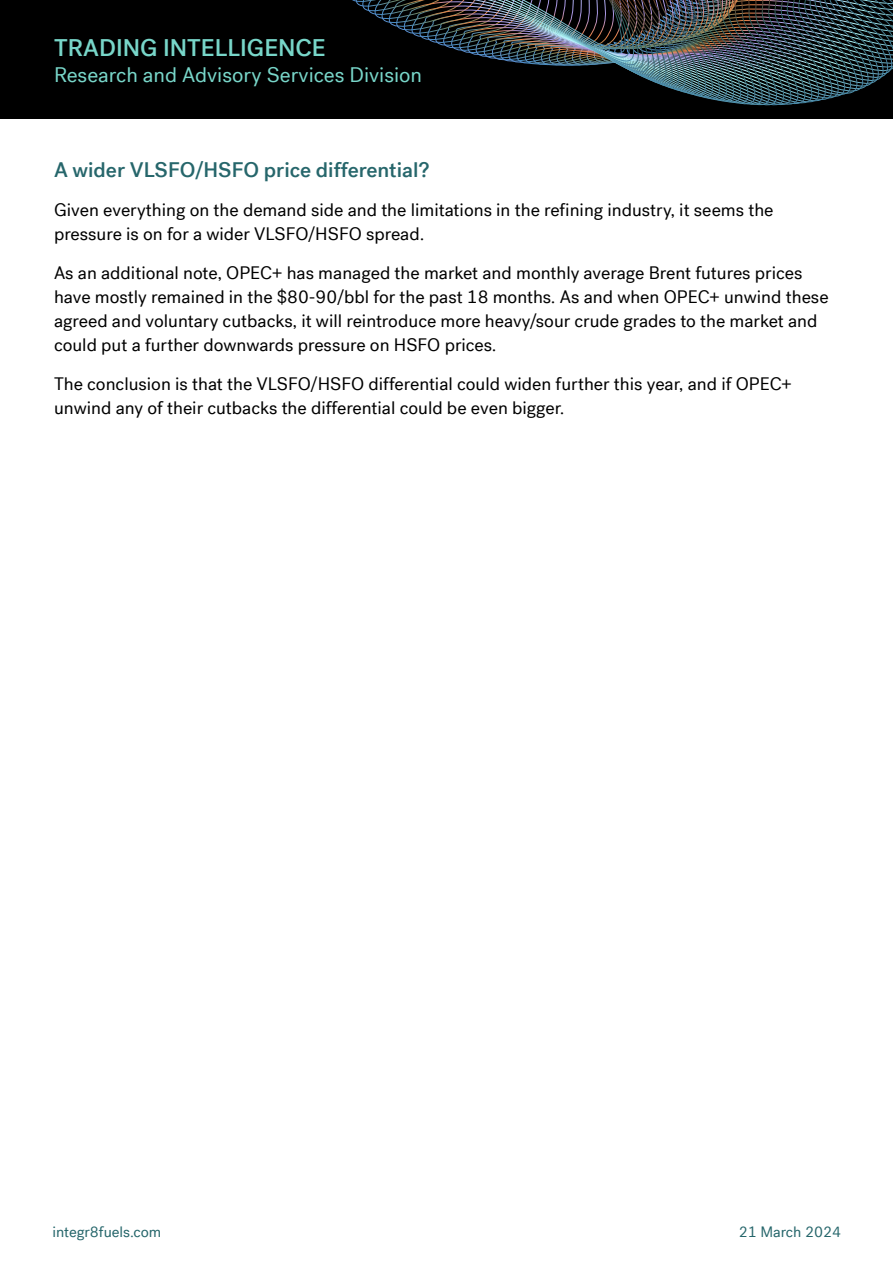
<style>
.page{position:relative;width:893px;height:1263px;background:#fff}
.page>*{position:absolute;margin:0;border:0;box-sizing:border-box;transform-origin:0 0}
.t1{font:500 24px "Post Grotesk";color:#78d6c9}
.t2{font:21px "Post Grotesk";color:#78d6c9}
.t3{font:500 21px "Post Grotesk";color:#26666b}
.t4{font:18px/24px "Post Grotesk";color:#000}
.t5{font:15px "Post Grotesk";color:#26666b}
</style>
<div class="page">
<div style="left:0;top:0;width:893px;height:119px;background:#000"></div>
<img style="left:352px;top:0;width:541px;height:106px">
<h1 class="t1" style="left:54px;top:34px;width:273px">TRADING INTELLIGENCE</h1>
<p class="t2" style="left:54px;top:62px;width:370px">Research and Advisory Services Division</p>
<p class="t3" style="left:54px;top:157px;width:377px">A wider VLSFO/HSFO price differential?</p>
<p class="t4" style="left:54px;top:198px;width:721px">Given everything on the demand side and the limitations in the refining industry, it seems the pressure is on for a wider VLSFO/HSFO spread.</p>
<p class="t4" style="left:54px;top:261px;width:776px">As an additional note, OPEC+ has managed the market and monthly average Brent futures prices have mostly remained in the $80-90/bbl for the past 18 months. As and when OPEC+ unwind these agreed and voluntary cutbacks, it will reintroduce more heavy/sour crude grades to the market and could put a further downwards pressure on HSFO prices.</p>
<p class="t4" style="left:54px;top:372px;width:739px">The conclusion is that the VLSFO/HSFO differential could widen further this year, and if OPEC+ unwind any of their cutbacks the differential could be even bigger.</p>
<p class="t5" style="left:52px;top:1223px;width:110px">integr8fuels.com</p>
<p class="t5" style="left:739px;top:1223px;width:104px">21 March 2024</p>
</div>
